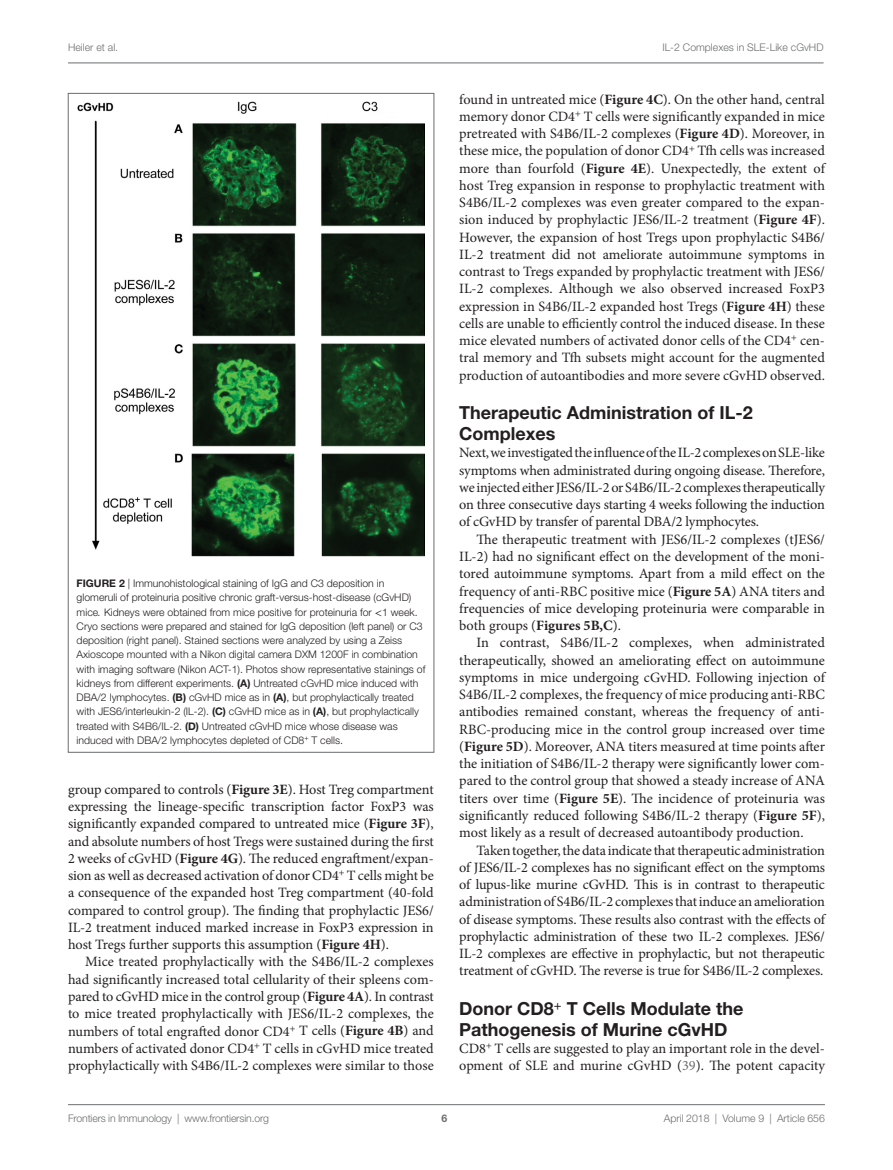
<style>
.page{position:relative;width:893px;height:1170px;background:#fff}
.page>*{position:absolute;margin:0;border:0;box-sizing:border-box;transform-origin:0 0}
.t1{font:700 18px/21px "Helvetica Neue LT Std";color:#231f20}
.t2{font:14.25px/17.2px "Minion Pro";letter-spacing:-.005em;color:#231f20;text-align:justify}
.t3{font:300 10.5px/14.2px "Helvetica Neue LT Std";color:#231f20}
.t4{font:300 10.5px "Helvetica Neue LT Std";color:#6c6d70}
.t5{font:700 10.5px "Helvetica Neue LT Std";color:#6c6d70}
.s1{font-weight:700}
.s2{font-style:italic}
.s3{font-family:"STIX General";font-weight:400}
.s4{color:#6c6d70}
</style>
<div class="page">
<img style="left:78px;top:102px;width:346px;height:455px">
<hr style="left:68px;top:63px;width:756px;height:1px;background:#6c6d70">
<hr style="left:68px;top:1104px;width:757px;height:1px;background:#6c6d70">
<p class="t4" style="left:68px;top:41px;width:52px">Heiler et al.</p>
<p class="t4" style="left:662px;top:41px;width:163px">IL-2 Complexes in SLE-Like cGvHD</p>
<p class="t3" style="left:77px;top:576px;width:350px"><span class="s1">Figure 2</span> | Immunohistological staining of IgG and C3 deposition in glomeruli of proteinuria positive chronic graft-versus-host-disease (cGvHD) mice<span class="s2">.</span> Kidneys were obtained from mice positive for proteinuria for <span class="s3">&lt;</span>1 week.<br>Cryo sections were prepared and stained for IgG deposition (left panel) or C3 deposition (right panel). Stained sections were analyzed by using a Zeiss Axioscope mounted with a Nikon digital camera DXM 1200F in combination with imaging software (Nikon ACT-1). Photos show representative stainings of kidneys from different experiments. <span class="s1">(A)</span> Untreated cGvHD mice induced with DBA/2 lymphocytes. <span class="s1">(B)</span> cGvHD mice as in <span class="s1">(A)</span>, but prophylactically treated with JES6/interleukin-2 (IL-2). <span class="s1">(C)</span> cGvHD mice as in <span class="s1">(A)</span>, but prophylactically treated with S4B6/IL-2. <span class="s1">(D)</span> Untreated cGvHD mice whose disease was induced with DBA/2 lymphocytes depleted of CD8<sup>+</sup> T cells.</p>
<p class="t2" style="left:68px;top:780px;width:367px">group compared to controls (<span class="s1">Figure 3E</span>). Host Treg compartment expressing the lineage-specific transcription factor FoxP3 was significantly expanded compared to untreated mice (<span class="s1">Figure 3F</span>), and absolute numbers of host Tregs were sustained during the first 2 weeks of cGvHD (<span class="s1">Figure 4G</span>). The reduced engraftment/expan&shy;sion as well as decreased activation of donor CD4<sup>+</sup> T cells might be a consequence of the expanded host Treg compartment (40-fold compared to control group). The finding that prophylactic JES6/ IL-2 treatment induced marked increase in FoxP3 expression in host Tregs further supports this assumption (<span class="s1">Figure 4H</span>).</p>
<p class="t2" style="left:68px;top:953px;width:367px;text-indent:17px">Mice treated prophylactically with the S4B6/IL-2 complexes had significantly increased total cellularity of their spleens com&shy;pared to cGvHD mice in the control group (<span class="s1">Figure 4A</span>). In contrast to mice treated prophylactically with JES6/IL-2 complexes, the numbers of total engrafted donor CD4<sup>+</sup> T cells (<span class="s1">Figure 4B</span>) and numbers of activated donor CD4<sup>+</sup> T cells in cGvHD mice treated prophylactically with S4B6/IL-2 complexes were similar to those</p>
<p class="t2" style="left:459px;top:90px;width:367px">found in untreated mice (<span class="s1">Figure 4C</span>). On the other hand, central memory donor CD4<sup>+</sup> T cells were significantly expanded in mice pretreated with S4B6/IL-2 complexes (<span class="s1">Figure 4D</span>). Moreover, in these mice, the population of donor CD4<sup>+</sup> Tfh cells was increased more than fourfold (<span class="s1">Figure 4E</span>). Unexpectedly, the extent of host Treg expansion in response to prophylactic treatment with S4B6/IL-2 complexes was even greater compared to the expan&shy;sion induced by prophylactic JES6/IL-2 treatment (<span class="s1">Figure 4F</span>).<br>However, the expansion of host Tregs upon prophylactic S4B6/ IL-2 treatment did not ameliorate autoimmune symptoms in contrast to Tregs expanded by prophylactic treatment with JES6/ IL-2 complexes. Although we also observed increased FoxP3 expression in S4B6/IL-2 expanded host Tregs (<span class="s1">Figure 4H</span>) these cells are unable to efficiently control the induced disease. In these mice elevated numbers of activated donor cells of the CD4<sup>+</sup> cen&shy;tral memory and Tfh subsets might account for the augmented production of autoantibodies and more severe cGvHD observed.</p>
<p class="t1" style="left:459px;top:402px;width:295px">Therapeutic Administration of IL-2<br>Complexes</p>
<p class="t2" style="left:459px;top:444px;width:367px">Next, we investigated the influence of the IL-2 complexes on SLE-like symptoms when administrated during ongoing disease. Therefore, we injected either JES6/IL-2 or S4B6/IL-2 complexes therapeutically on three consecutive days starting 4 weeks following the induction of cGvHD by transfer of parental DBA/2 lymphocytes.</p>
<p class="t2" style="left:459px;top:530px;width:367px;text-indent:17px">The therapeutic treatment with JES6/IL-2 complexes (tJES6/ IL-2) had no significant effect on the development of the moni&shy;tored autoimmune symptoms. Apart from a mild effect on the frequency of anti-RBC positive mice (<span class="s1">Figure 5A</span>) ANA titers and frequencies of mice developing proteinuria were comparable in both groups (<span class="s1">Figures 5B,C</span>).</p>
<p class="t2" style="left:459px;top:634px;width:367px;text-indent:17px">In contrast, S4B6/IL-2 complexes, when administrated therapeutically, showed an ameliorating effect on autoimmune symptoms in mice undergoing cGvHD. Following injection of S4B6/IL-2 complexes, the frequency of mice producing anti-RBC antibodies remained constant, whereas the frequency of anti-RBC-producing mice in the control group increased over time (<span class="s1">Figure 5D</span>). Moreover, ANA titers measured at time points after the initiation of S4B6/IL-2 therapy were significantly lower com&shy;pared to the control group that showed a steady increase of ANA titers over time (<span class="s1">Figure 5E</span>). The incidence of proteinuria was significantly reduced following S4B6/IL-2 therapy (<span class="s1">Figure 5F</span>), most likely as a result of decreased autoantibody production.</p>
<p class="t2" style="left:459px;top:841px;width:367px;text-indent:17px">Taken together, the data indicate that therapeutic administration of JES6/IL-2 complexes has no significant effect on the symptoms of lupus-like murine cGvHD. This is in contrast to therapeutic administration of S4B6/IL-2 complexes that induce an amelioration of disease symptoms. These results also contrast with the effects of prophylactic administration of these two IL-2 complexes. JES6/ IL-2 complexes are effective in prophylactic, but not therapeutic treatment of cGvHD. The reverse is true for S4B6/IL-2 complexes.</p>
<p class="t1" style="left:459px;top:997px;width:286px">Donor CD8<sup>+</sup> T Cells Modulate the<br>Pathogenesis of Murine cGvHD</p>
<p class="t2" style="left:459px;top:1039px;width:367px">CD8<sup>+</sup> T cells are suggested to play an important role in the devel&shy;opment of SLE and murine cGvHD (<span class="s4">39</span>). The potent capacity</p>
<p class="t4" style="left:68px;top:1111px;width:203px">Frontiers in Immunology | www.frontiersin.org</p>
<p class="t4" style="left:664px;top:1111px;width:163px">April 2018 | Volume 9 | Article 656</p>
<p class="t5" style="left:441px;top:1111px;width:7px">6</p>
</div>
